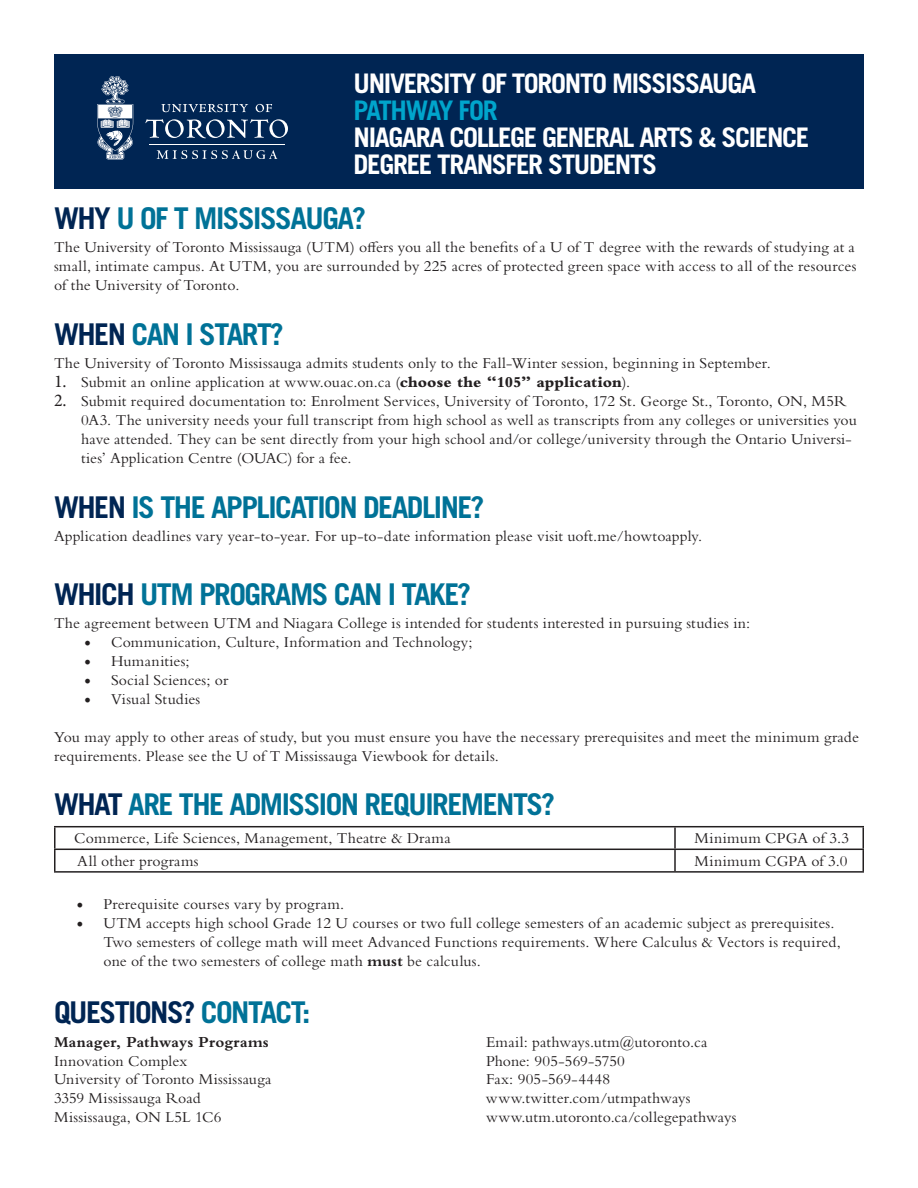
<style>
.page{position:relative;width:918px;height:1188px;background:#fff}
.page>*{position:absolute;margin:0;border:0;box-sizing:border-box;transform-origin:0 0}
._01_Headline{font:700 30px "Trade Gothic LT Std";letter-spacing:-.05em;color:#007297}
._01_Headline-2{font:700 30px "Trade Gothic LT Std";letter-spacing:-.05em;color:#002553}
.t1{font:700 27px/27px "Trade Gothic LT Std";letter-spacing:-.05em;color:#fff}
.t2{font:700 27px "Trade Gothic LT Std";letter-spacing:-.06em;color:#00a5cc}
.t3{font:15.75px/18.9px "Bembo Std";letter-spacing:.01em;color:#231f20}
.t4{font:700 15.75px "Bembo Std";letter-spacing:.015em;color:#231f20}
.t5{font:15.75px "Bembo Std";letter-spacing:.03em;color:#231f20}
.s1{color:#002553}
.s2{font-family:"Minion Pro";font-size:18px}
.s3{font-weight:800}
.s4{font-weight:700}
.s5{color:#007297}
</style>
<div class="page">
<div style="left:54px;top:54px;width:810px;height:134px;background:#002553"></div>
<svg style="left:97px;top:76px;width:36px;height:84px"></svg>
<svg style="left:145px;top:104px;width:143px;height:34px"></svg>
<hr style="left:150px;top:144px;width:135px;height:1px;background:#fff">
<svg style="left:157px;top:150px;width:120px;height:9px"></svg>
<hr style="left:54px;top:826px;width:621px;height:1px;background:#231f20">
<hr style="left:54px;top:827px;width:2px;height:22px;background:#231f20">
<hr style="left:675px;top:826px;width:189px;height:1px;background:#231f20">
<hr style="left:674px;top:827px;width:2px;height:22px;background:#231f20">
<hr style="left:862px;top:827px;width:2px;height:22px;background:#231f20">
<hr style="left:54px;top:849px;width:621px;height:1px;background:#231f20">
<hr style="left:54px;top:850px;width:2px;height:21px;background:#231f20">
<hr style="left:675px;top:849px;width:189px;height:1px;background:#231f20">
<hr style="left:674px;top:850px;width:2px;height:21px;background:#231f20">
<hr style="left:862px;top:850px;width:2px;height:21px;background:#231f20">
<hr style="left:54px;top:871px;width:621px;height:2px;background:#231f20">
<hr style="left:675px;top:871px;width:189px;height:2px;background:#231f20">
<p class="t1" style="left:354px;top:70px;width:404px">UNIVERSITY OF TORONTO MISSISSAUGA</p>
<p class="t2" style="left:354px;top:94px;width:146px">PATHWAY FOR</p>
<p class="t1" style="left:354px;top:124px;width:457px">NIAGARA COLLEGE GENERAL ARTS &amp; SCIENCE<br>DEGREE TRANSFER STUDENTS</p>
<p class="_01_Headline" style="left:54px;top:200px;width:314px"><span class="s1">WHY</span> U OF T MISSISSAUGA?</p>
<p class="t3" style="left:54px;top:237px;width:804px;text-align:justify">The University of Toronto Mississauga (UTM) offers you all the benefits of a U of T degree with the rewards of studying at a small, intimate campus. At UTM, you are surrounded by 225 acres of protected green space with access to all of the resources of the University of Toronto.</p>
<p class="_01_Headline" style="left:54px;top:316px;width:231px"><span class="s1">WHEN</span> CAN I START?</p>
<p class="t3" style="left:54px;top:353px;width:718px">The University of Toronto Mississauga admits students only to the Fall-Winter session, beginning in September.</p>
<p class="t3" style="left:54px;top:372px;width:578px"><span class="s2">1.</span> Submit an online application at www.ouac.on.ca (<span class="s3">choose the “105” application</span>).</p>
<p class="t3" style="left:81px;top:391px;width:777px;text-indent:-27px"><span class="s2">2.</span> Submit required documentation to: Enrolment Services, University of Toronto, 172 St. George St., Toronto, ON, M5R 0A3. The university needs your full transcript from high school as well as transcripts from any colleges or universities you have attended. They can be sent directly from your high school and/or college/university through the Ontario Universi&shy;ties’ Application Centre (OUAC) for a fee.</p>
<p class="_01_Headline" style="left:54px;top:488px;width:432px"><span class="s1">WHEN</span> IS THE APPLICATION DEADLINE?</p>
<p class="t3" style="left:54px;top:526px;width:650px">Application deadlines vary year-to-year. For up-to-date information please visit uoft.me/howtoapply.</p>
<p class="_01_Headline" style="left:54px;top:576px;width:419px"><span class="s1">WHICH</span> UTM PROGRAMS CAN I TAKE?</p>
<p class="t3" style="left:54px;top:614px;width:698px">The agreement between UTM and Niagara College is intended for students interested in pursuing studies in:</p>
<p class="t3" style="left:84px;top:632px;width:390px"><span class="s2">•</span> Communication, Culture, Information and Technology;</p>
<p class="t5" style="left:84px;top:652px;width:107px"><span class="s2">•</span> Humanities;</p>
<p class="t3" style="left:84px;top:670px;width:146px"><span class="s2">•</span> Social Sciences; or</p>
<p class="t3" style="left:84px;top:689px;width:118px"><span class="s2">•</span> Visual Studies</p>
<p class="t3" style="left:54px;top:727px;width:806px">You may apply to other areas of study, but you must ensure you have the necessary prerequisites and meet the minimum grade requirements. Please see the U of T Mississauga Viewbook for details.</p>
<p class="_01_Headline" style="left:54px;top:786px;width:503px"><span class="s1">WHAT</span> ARE THE ADMISSION REQUIREMENTS?</p>
<p class="t3" style="left:74px;top:829px;width:378px">Commerce, Life Sciences, Management, Theatre &amp; Drama</p>
<p class="t3" style="left:694px;top:829px;width:156px">Minimum CPGA of 3.3</p>
<p class="t3" style="left:77px;top:851px;width:123px">All other programs</p>
<p class="t3" style="left:694px;top:851px;width:155px">Minimum CGPA of 3.0</p>
<p class="t3" style="left:76px;top:894px;width:269px"><span class="s2">•</span> Prerequisite courses vary by program.</p>
<p class="t3" style="left:104px;top:913px;width:739px;text-indent:-27px"><span class="s2">•</span> UTM accepts high school Grade 12 U courses or two full college semesters of an academic subject as prerequisites.<br>Two semesters of college math will meet Advanced Functions requirements. Where Calculus &amp; Vectors is required, one of the two semesters of college math <span class="s4">must</span> be calculus.</p>
<p class="_01_Headline-2" style="left:54px;top:994px;width:258px">QUESTIONS? <span class="s5">CONTACT:</span></p>
<p class="t4" style="left:54px;top:1033px;width:216px">Manager, Pathways Programs</p>
<p class="t3" style="left:486px;top:1032px;width:223px">Email: pathways.utm@utoronto.ca</p>
<p class="t3" style="left:54px;top:1051px;width:135px">Innovation Complex</p>
<p class="t3" style="left:486px;top:1051px;width:140px">Phone: 905-569-5750</p>
<p class="t3" style="left:54px;top:1070px;width:219px">University of Toronto Mississauga</p>
<p class="t3" style="left:486px;top:1070px;width:126px">Fax: 905-569-4448</p>
<p class="t3" style="left:54px;top:1089px;width:148px">3359 Mississauga Road</p>
<p class="t3" style="left:486px;top:1089px;width:206px">www.twitter.com/utmpathways</p>
<p class="t3" style="left:54px;top:1108px;width:169px">Mississauga, ON L5L 1C6</p>
<p class="t3" style="left:486px;top:1108px;width:252px">www.utm.utoronto.ca/collegepathways</p>
</div>
